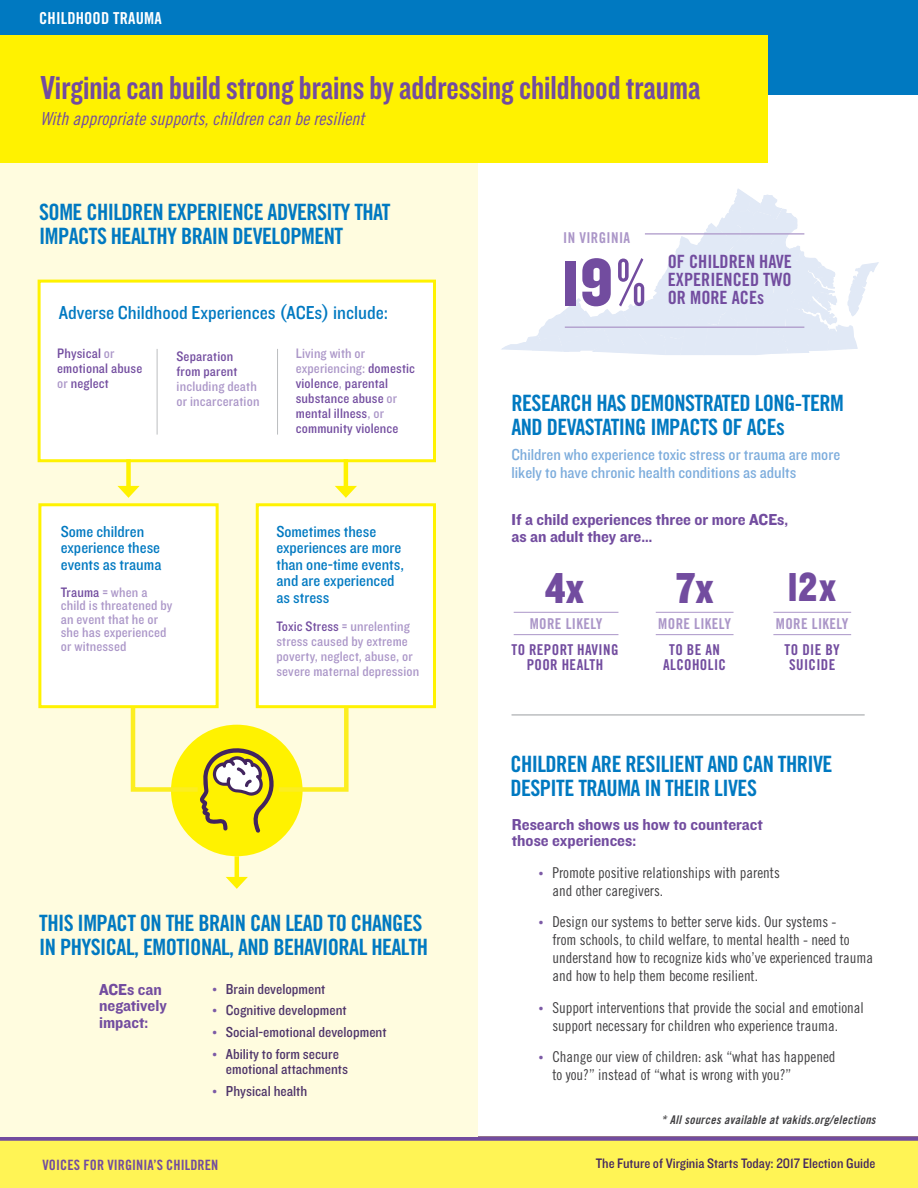
<style>
.page{position:relative;width:918px;height:1188px;background:#fff}
.page>*{position:absolute;margin:0;border:0;box-sizing:border-box;transform-origin:0 0}
.t1{font:66.3px "Knockout HTF70 Full Welterwt";color:#724c9f;scale:1.04 1}
.t2{font:45px "Knockout HTF70 Full Welterwt";color:#724c9f}
.t3{font:42px "Knockout HTF70 Full Welterwt";color:#724c9f}
.t4{font:34.5px "Knockout HTF49 Liteweight";color:#724c9f}
.t5{font:22.5px/24px "Trade Gothic LT Std Bd Cn 20";letter-spacing:-.025em;color:#0079c1}
.t6{font:19.5px "Knockout HTF30 Junior Welterwt";color:#0079c1}
.t7{font:18.3px/18.3px "Trade Gothic Bold Cond Twenty";color:#724c9f;text-align:justify}
.t8{font:18px "Trade Gothic Cond Eighteen Obl";color:#724c9f}
.t9{font:16.5px/16.5px "Knockout HTF51 Middleweight";color:#724c9f}
.t10{font:16.5px/16.5px "Knockout HTF30 Junior Welterwt";color:#0079c1}
.t11{font:16.5px/18px "Knockout HTF30 Junior Welterwt";color:#7cacdc}
.t12{font:16.5px "Trade Gothic LT Std Bd Cn 20";letter-spacing:.01em;color:#fff}
.t13{font:15px/18px "Trade Gothic Cond Eighteen";color:#414042}
.t14{font:15px/15px "Knockout HTF30 Junior Welterwt";color:#4e346a}
.t15{font:15px/15px "Trade Gothic Bold Cond Twenty";letter-spacing:.025em;color:#724c9f;text-align:center}
.t16{font:15px "Trade Gothic Bold Cond Twenty";letter-spacing:.025em;color:#ab96c8}
.t17{font:14.25px/13.5px "Knockout HTF30 Junior Welterwt";letter-spacing:.01em;color:#ab96c8}
.t18{font:14.25px/15px "Knockout HTF30 Junior Welterwt";letter-spacing:.01em;color:#724c9f}
.t19{font:14.25px "Knockout HTF30 Junior Welterwt";color:#42245f}
.t20{font:14.25px "Trade Gothic Bold Cond Twenty";letter-spacing:.005em;color:#724c9f}
.t21{font:12px "Trade Gothic Bold Cond Twenty Obl";letter-spacing:.025em;color:#414042}
.s1{color:#ab96c8}
.s2{color:#724c9f}
.s3{font-size:13.5px;color:#7c5aa6}
.s4{font-size:69px}
.s5{font-family:"Knockout HTF47 Bantamweight";font-size:69px}
.s6{font-family:"Knockout HTF30 Junior Welterwt";font-size:13.5px;color:#7c5aa6}
</style>
<div class="page">
<div style="left:0;top:1136px;width:918px;height:52px;background:#fff455"></div>
<div style="left:0;top:1136px;width:918px;height:5px;background:#724c9f"></div>
<div style="left:0;top:104px;width:478px;height:1032px;background:#fffcdf"></div>
<div style="left:38px;top:280px;width:398px;height:182px;background:#fff;border:3px solid #fff200"></div>
<div style="left:38px;top:503px;width:181px;height:205px;background:#fff;border:3px solid #fff200"></div>
<div style="left:256px;top:503px;width:180px;height:205px;background:#fff;border:3px solid #fff200"></div>
<div style="left:0;top:0;width:918px;height:95px;background:#0079c1"></div>
<div style="left:0;top:35px;width:768px;height:128px;background:#fff200"></div>
<div style="left:171px;top:725px;width:132px;height:131px;background:#fff200;border-radius:50%"></div>
<svg style="left:501px;top:188px;width:378px;height:167px"></svg>
<hr style="left:645px;top:233px;width:159px;height:2px;background:#ab96c8">
<hr style="left:565px;top:327px;width:239px;height:1px;background:#ab96c8">
<hr style="left:656px;top:612px;width:78px;height:1px;background:#ab96c8">
<hr style="left:656px;top:634px;width:78px;height:1px;background:#ab96c8">
<hr style="left:514px;top:612px;width:104px;height:1px;background:#ab96c8">
<hr style="left:514px;top:634px;width:104px;height:1px;background:#ab96c8">
<hr style="left:773px;top:612px;width:78px;height:1px;background:#ab96c8">
<hr style="left:773px;top:634px;width:78px;height:1px;background:#ab96c8">
<div style="left:126px;top:459px;width:5px;height:31px;background:#fff200"></div>
<svg style="left:117px;top:486px;width:23px;height:12px"></svg>
<hr style="left:235px;top:856px;width:4px;height:25px;background:#fff200">
<svg style="left:226px;top:877px;width:22px;height:12px"></svg>
<hr style="left:344px;top:459px;width:4px;height:31px;background:#fff200">
<svg style="left:335px;top:486px;width:22px;height:12px"></svg>
<svg style="left:129px;top:703px;width:222px;height:130px"></svg>
<hr style="left:157px;top:349px;width:1px;height:86px;background:#bcbec0">
<hr style="left:277px;top:349px;width:1px;height:86px;background:#bcbec0">
<hr style="left:512px;top:714px;width:353px;height:2px;background:#bcbec0">
<p class="t12" style="left:39px;top:8px;width:124px">CHILDHOOD TRAUMA</p>
<h3 class="t4" style="left:40px;top:70px;width:661px">Virginia can build strong brains by addressing childhood trauma</h3>
<p class="t8" style="left:40px;top:108px;width:325px">With appropriate supports, children can be resilient</p>
<h3 class="t5" style="left:39px;top:200px;width:353px">SOME CHILDREN EXPERIENCE ADVERSITY THAT<br>IMPACTS HEALTHY BRAIN DEVELOPMENT</h3>
<h3 class="t6" style="left:59px;top:302px;width:331px">Adverse Childhood Experiences (ACEs) include:</h3>
<p class="t18" style="left:57px;top:347px;width:87px">Physical <span class="s1">or </span>emotional abuse <span class="s1">or</span> neglect</p>
<p class="t18" style="left:177px;top:349px;width:62px">Separation from parent</p>
<p class="t17" style="left:177px;top:379px;width:84px;line-height:15px">including death or incarceration</p>
<p class="t18" style="left:296px;top:347px;width:121px"><span class="s1">Living with or experiencing:</span> domestic violence<span class="s1">,</span> parental substance abuse <span class="s1">or </span>mental illness<span class="s1">, or </span>community violence</p>
<p class="t10" style="left:61px;top:524px;width:102px">Some children experience these events as trauma</p>
<p class="t17" style="left:61px;top:586px;width:113px"><span class="s2">Trauma</span> = when a child is threatened by an event that he or she has experienced or witnessed</p>
<p class="t10" style="left:276px;top:524px;width:129px">Sometimes these experiences are more than one-time events, and are experienced as stress</p>
<p class="t17" style="left:276px;top:620px;width:144px;line-height:15px"><span class="s2">Toxic Stress</span> = unrelenting stress caused by extreme poverty, neglect, abuse, or severe maternal depression</p>
<h3 class="t5" style="left:39px;top:911px;width:390px">THIS IMPACT ON THE BRAIN CAN LEAD TO CHANGES<br>IN PHYSICAL, EMOTIONAL, AND BEHAVIORAL HEALTH</h3>
<p class="t9" style="left:99px;top:982px;width:69px">ACEs can negatively impact:</p>
<p class="t14" style="left:212px;top:982px;width:115px"><span class="s3">•</span> Brain development</p>
<p class="t14" style="left:212px;top:1003px;width:136px"><span class="s3">•</span> Cognitive development</p>
<p class="t14" style="left:212px;top:1025px;width:176px"><span class="s3">•</span> Social-emotional development</p>
<p class="t14" style="left:226px;top:1047px;width:124px;text-indent:-14px"><span class="s3">•</span> Ability to form secure emotional attachments</p>
<p class="t14" style="left:212px;top:1084px;width:96px"><span class="s3">•</span> Physical health</p>
<p class="t16" style="left:563px;top:228px;width:68px">IN VIRGINIA</p>
<h1 class="t1" style="left:563px;top:248px;width:81px">l<span class="s4">9</span><span class="s5">%</span></h1>
<p class="t7" style="left:668px;top:252px;width:126px">OF CHILDREN HAVE EXPERIENCED TWO OR MORE ACEs</p>
<h3 class="t5" style="left:512px;top:391px;width:334px">RESEARCH HAS DEMONSTRATED LONG-TERM<br>AND DEVASTATING IMPACTS OF ACEs</h3>
<p class="t11" style="left:512px;top:446px;width:330px">Children who experience toxic stress or trauma are more likely to have chronic health conditions as adults</p>
<p class="t9" style="left:512px;top:512px;width:278px">If a child experiences three or more ACEs, as an adult they are…</p>
<h2 class="t2" style="left:545px;top:564px;width:41px">4x</h2>
<p class="t16" style="left:530px;top:614px;width:74px">MORE LIKELY</p>
<p class="t15" style="left:512px;top:642px;width:108px">TO REPORT HAVING<br>POOR HEALTH</p>
<h2 class="t2" style="left:675px;top:564px;width:40px">7x</h2>
<p class="t16" style="left:658px;top:614px;width:74px">MORE LIKELY</p>
<p class="t15" style="left:663px;top:642px;width:64px">TO BE AN<br>ALCOHOLIC</p>
<h3 class="t3" style="left:788px;top:565px;width:50px">l2x</h3>
<p class="t16" style="left:776px;top:614px;width:74px">MORE LIKELY</p>
<p class="t15" style="left:785px;top:642px;width:57px">TO DIE BY<br>SUICIDE</p>
<h3 class="t5" style="left:510px;top:752px;width:324px">CHILDREN ARE RESILIENT AND CAN THRIVE<br>DESPITE TRAUMA IN THEIR LIVES</h3>
<p class="t9" style="left:512px;top:816px;width:253px">Research shows us how to counteract those experiences:</p>
<p class="t13" style="left:552px;top:863px;width:229px;text-indent:-14px"><span class="s6">•</span> Promote positive relationships with parents and other caregivers.</p>
<p class="t13" style="left:552px;top:913px;width:322px;text-indent:-14px"><span class="s6">•</span> Design our systems to better serve kids. Our systems -<br>from schools, to child welfare, to mental health - need to understand how to recognize kids who’ve experienced trauma and how to help them become resilient.</p>
<p class="t13" style="left:552px;top:998px;width:313px;text-indent:-14px"><span class="s6">•</span> Support interventions that provide the social and emotional support necessary for children who experience trauma.</p>
<p class="t13" style="left:552px;top:1048px;width:285px;text-indent:-14px"><span class="s6">•</span> Change our view of children: ask “what has happened to you?” instead of “what is wrong with you?”</p>
<p class="t21" style="left:661px;top:1112px;width:216px">* All sources available at vakids.org/elections</p>
<p class="t20" style="left:43px;top:1156px;width:177px">VOICES FOR VIRGINIA’S CHILDREN</p>
<p class="t19" style="left:596px;top:1156px;width:281px">The Future of Virginia Starts Today: 2017 Election Guide</p>
</div>
